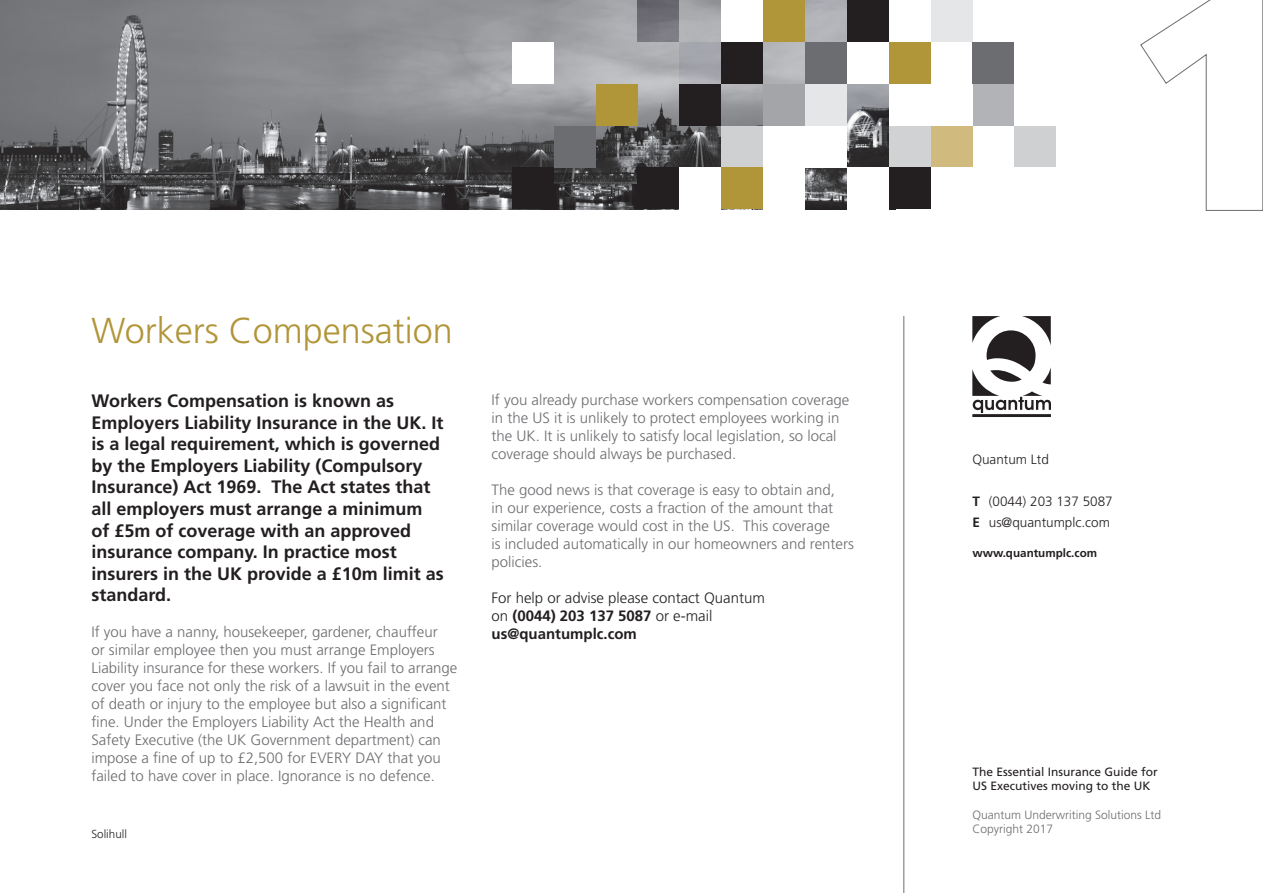
<style>
.page{position:relative;width:1263px;height:893px;background:#fff}
.page>*{position:absolute;margin:0;border:0;box-sizing:border-box;transform-origin:0 0}
.t1{font:300 36px "Frutiger";color:#b19539}
.t2{font:700 18px/21.6px "Frutiger";color:#231f20}
.t3{font:300 15px/18px "Frutiger";color:#6c6d70}
.t4{font:700 15px "Frutiger";color:#231f20}
.t5{font:300 15px "Frutiger";color:#231f20}
.t6{font:300 13.5px "Frutiger";color:#231f20}
.t7{font:12px "Frutiger";color:#231f20}
.t8{font:300 12px "Frutiger";color:#6c6d70}
.t9{font:700 11.7px "Frutiger";color:#231f20}
.t10{font:300 11.7px "Frutiger";color:#231f20}
.s1{font-weight:300}
.s2{font-weight:700}
</style>
<div class="page">
<img style="left:0;top:0;width:889px;height:209px">
<div style="left:972px;top:42px;width:42px;height:42px;background:#6c6d70"></div>
<div style="left:972px;top:84px;width:42px;height:42px;background:#b2b3b7"></div>
<div style="left:930px;top:0;width:42px;height:42px;background:#e5e6e8"></div>
<div style="left:889px;top:42px;width:41px;height:42px;background:#b19539"></div>
<div style="left:847px;top:0;width:42px;height:42px;background:#231f20"></div>
<div style="left:847px;top:42px;width:42px;height:42px;background:#fff"></div>
<svg style="left:847px;top:84px;width:42px;height:42px;background:#898b90"></svg>
<div style="left:805px;top:0;width:42px;height:42px;background:#b2b4b9"></div>
<div style="left:805px;top:42px;width:42px;height:42px;background:#6c6d70"></div>
<div style="left:805px;top:84px;width:42px;height:42px;background:#e5e6e8"></div>
<div style="left:763px;top:0;width:42px;height:42px;background:#b19539"></div>
<div style="left:763px;top:84px;width:42px;height:42px;background:#a4a5a9"></div>
<div style="left:721px;top:0;width:42px;height:42px;background:#fff"></div>
<div style="left:721px;top:42px;width:42px;height:42px;background:#231f20"></div>
<div style="left:679px;top:42px;width:42px;height:42px;background:linear-gradient(to bottom,#a0a2a9,#abadb2)"></div>
<div style="left:679px;top:84px;width:42px;height:42px;background:#231f20"></div>
<div style="left:1014px;top:126px;width:42px;height:41px;background:#cfd0d2"></div>
<div style="left:930px;top:126px;width:42px;height:41px;background:#d0ba7e"></div>
<div style="left:889px;top:126px;width:41px;height:41px;background:#d1d2d4"></div>
<div style="left:889px;top:167px;width:41px;height:42px;background:#231f20"></div>
<div style="left:847px;top:167px;width:42px;height:46px;background:#fff"></div>
<div style="left:805px;top:126px;width:42px;height:41px;background:#fff"></div>
<div style="left:763px;top:126px;width:45px;height:41px;background:#fff"></div>
<div style="left:763px;top:165px;width:42px;height:46px;background:#fff"></div>
<div style="left:721px;top:126px;width:42px;height:41px;background:#cfd0d2"></div>
<div style="left:721px;top:167px;width:42px;height:42px;background:#b19539"></div>
<div style="left:679px;top:167px;width:42px;height:46px;background:#fff"></div>
<div style="left:637px;top:0;width:42px;height:42px;background:linear-gradient(to bottom,#606067,#807f86)"></div>
<div style="left:596px;top:84px;width:41px;height:42px;background:#b19539"></div>
<div style="left:512px;top:42px;width:42px;height:42px;background:#fff"></div>
<div style="left:637px;top:167px;width:42px;height:42px;background:#231f20"></div>
<div style="left:554px;top:126px;width:42px;height:41px;background:#6c6d70"></div>
<div style="left:512px;top:167px;width:42px;height:42px;background:#231f20"></div>
<hr style="left:972px;top:414px;width:79px;height:3px;background:#231f20">
<svg style="left:972px;top:316px;width:79px;height:97px"></svg>
<hr style="left:903px;top:316px;width:1px;height:577px;background:#6c6d70">
<svg style="left:1140px;top:0;width:123px;height:211px"></svg>
<p class="t1" style="left:91px;top:310px;width:363px">Workers Compensation</p>
<p class="t2" style="left:91px;top:390px;width:354px">Workers Compensation is known as Employers Liability Insurance in the UK. It is a legal requirement, which is governed by the Employers Liability (Compulsory Insurance) Act 1969. The Act states that all employers must arrange a minimum of £5m of coverage with an approved insurance company. In practice most insurers in the UK provide a £10m limit as standard.</p>
<p class="t3" style="left:91px;top:623px;width:368px">If you have a nanny, housekeeper, gardener, chauffeur<br>or similar employee then you must arrange Employers Liability insurance for these workers. If you fail to arrange cover you face not only the risk of a lawsuit in the event of death or injury to the employee but also a significant fine. Under the Employers Liability Act the Health and Safety Executive (the UK Government department) can impose a fine of up to £2,500 for EVERY DAY that you failed to have cover in place. Ignorance is no defence.</p>
<p class="t10" style="left:91px;top:828px;width:37px">Solihull</p>
<p class="t3" style="left:491px;top:390px;width:359px">If you already purchase workers compensation coverage in the US it is unlikely to protect employees working in the UK. It is unlikely to satisfy local legislation, so local coverage should always be purchased.</p>
<p class="t3" style="left:491px;top:480px;width:345px;text-align:justify">The good news is that coverage is easy to obtain and, in our experience, costs a fraction of the amount that similar coverage would cost in the US. This coverage</p>
<p class="t3" style="left:491px;top:534px;width:364px">is included automatically in our homeowners and renters policies.</p>
<p class="t5" style="left:491px;top:589px;width:275px">For help or advise please contact Quantum</p>
<p class="t4" style="left:491px;top:607px;width:222px"><span class="s1">on</span> (0044) 203 137 5087 <span class="s1">or e-mail</span></p>
<p class="t4" style="left:491px;top:625px;width:147px">us@quantumplc.com</p>
<p class="t6" style="left:972px;top:452px;width:78px">Quantum Ltd</p>
<p class="t6" style="left:972px;top:494px;width:142px"><span class="s2">T</span> (0044) 203 137 5087</p>
<p class="t6" style="left:972px;top:515px;width:139px"><span class="s2">E</span> us@quantumplc.com</p>
<p class="t9" style="left:972px;top:546px;width:126px">www.quantumplc.com</p>
<p class="t7" style="left:972px;top:764px;width:187px">The Essential Insurance Guide for</p>
<p class="t7" style="left:972px;top:779px;width:180px">US Executives moving to the UK</p>
<p class="t8" style="left:972px;top:808px;width:190px">Quantum Underwriting Solutions Ltd</p>
<p class="t8" style="left:972px;top:822px;width:82px">Copyright 2017</p>
</div>
